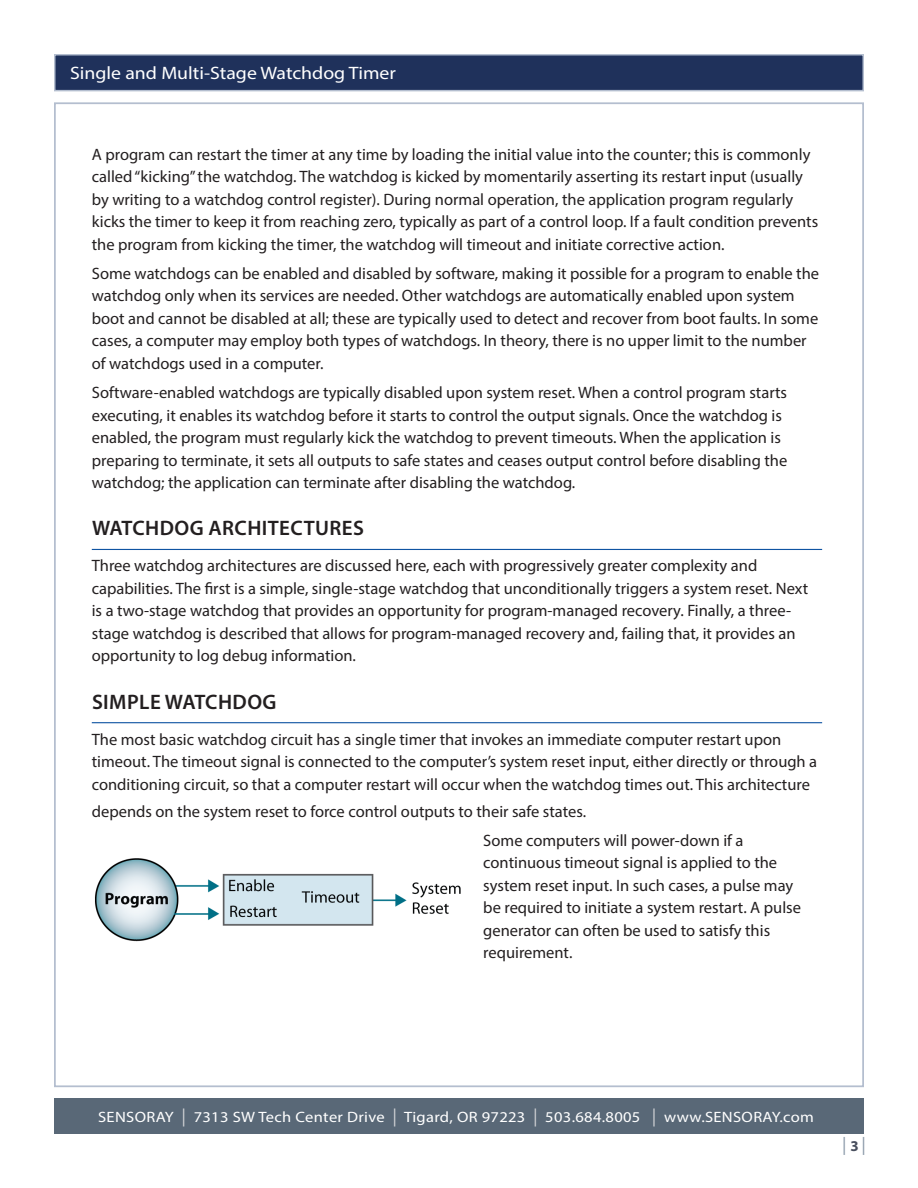
<style>
.page{position:relative;width:918px;height:1188px;background:#fff}
.page>*{position:absolute;margin:0;border:0;box-sizing:border-box;transform-origin:0 0}
.t1{font:600 21px "Myriad Pro";letter-spacing:.02em;color:#231f20}
.t2{font:18px "Myriad Pro";color:#fff;scale:1.1 1}
.t3{font:18px "Times";color:#8897a7}
.Body_style{font:16.5px/22.5px "Myriad Pro";color:#231f20}
.t4{font:15px "Myriad Pro";letter-spacing:.02em;color:#fff;scale:1.1 1}
.s1{font-size:18px;color:#d8d9db}
.s2{font-family:"Myriad Pro";font-weight:700;font-size:15px;color:#484e5d}
</style>
<div class="page">
<div style="left:54px;top:1099px;width:810px;height:35px;background:#596877"></div>
<div style="left:55px;top:55px;width:808px;height:36px;background:#1f315b"></div>
<div style="left:54px;top:54px;width:810px;height:37px;border:2px solid #b4becf"></div>
<hr style="left:92px;top:549px;width:730px;height:1px;background:#0f54a2">
<hr style="left:92px;top:722px;width:730px;height:1px;background:#0f54a2">
<img style="left:95px;top:858px;width:366px;height:84px">
<p class="t2" style="left:70px;top:62px;width:298px">Single and Multi-Stage Watchdog Timer</p>
<p class="Body_style" style="left:92px;top:143px;width:728px">A program can restart the timer at any time by loading the initial value into the counter; this is commonly called “kicking” the watchdog. The watchdog is kicked by momentarily asserting its restart input (usually by writing to a watchdog control register). During normal operation, the application program regularly kicks the timer to keep it from reaching zero, typically as part of a control loop. If a fault condition prevents the program from kicking the timer, the watchdog will timeout and initiate corrective action.</p>
<p class="Body_style" style="left:92px;top:262px;width:729px">Some watchdogs can be enabled and disabled by software, making it possible for a program to enable the watchdog only when its services are needed. Other watchdogs are automatically enabled upon system boot and cannot be disabled at all; these are typically used to detect and recover from boot faults. In some cases, a computer may employ both types of watchdogs. In theory, there is no upper limit to the number of watchdogs used in a computer.</p>
<p class="Body_style" style="left:92px;top:381px;width:697px">Software-enabled watchdogs are typically disabled upon system reset. When a control program starts executing, it enables its watchdog before it starts to control the output signals. Once the watchdog is enabled, the program must regularly kick the watchdog to prevent timeouts. When the application is preparing to terminate, it sets all outputs to safe states and ceases output control before disabling the watchdog; the application can terminate after disabling the watchdog.</p>
<p class="t1" style="left:92px;top:515px;width:271px">WATCHDOG ARCHITECTURES</p>
<p class="Body_style" style="left:92px;top:554px;width:718px">Three watchdog architectures are discussed here, each with progressively greater complexity and capabilities. The first is a simple, single-stage watchdog that unconditionally triggers a system reset. Next is a two-stage watchdog that provides an opportunity for program-managed recovery. Finally, a three&shy;stage watchdog is described that allows for program-managed recovery and, failing that, it provides an opportunity to log debug information.</p>
<p class="t1" style="left:92px;top:688px;width:186px">SIM PLE WATCHDOG</p>
<p class="Body_style" style="left:92px;top:728px;width:727px">The most basic watchdog circuit has a single timer that invokes an immediate computer restart upon timeout. The timeout signal is connected to the computer’s system reset input, either directly or through a conditioning circuit, so that a computer restart will occur when the watchdog times out. This architecture</p>
<p class="Body_style" style="left:92px;top:800px;width:496px">depends on the system reset to force control outputs to their safe states.</p>
<p class="Body_style" style="left:483px;top:829px;width:319px">Some computers will power-down if a continuous timeout signal is applied to the system reset input. In such cases, a pulse may be required to initiate a system restart. A pulse generator can often be used to satisfy this requirement.</p>
<p class="t4" style="left:98px;top:1107px;width:652px">SENSORAY <span class="s1">|</span> 7313 SW Tech Center Drive <span class="s1">|</span> Tigard, OR 97223 <span class="s1">|</span> 503.684.8005 <span class="s1">|</span> www.SENSORAY.com</p>
<p class="t3" style="left:842px;top:1134px;width:25px">| <span class="s2">3</span> |</p>
</div>
